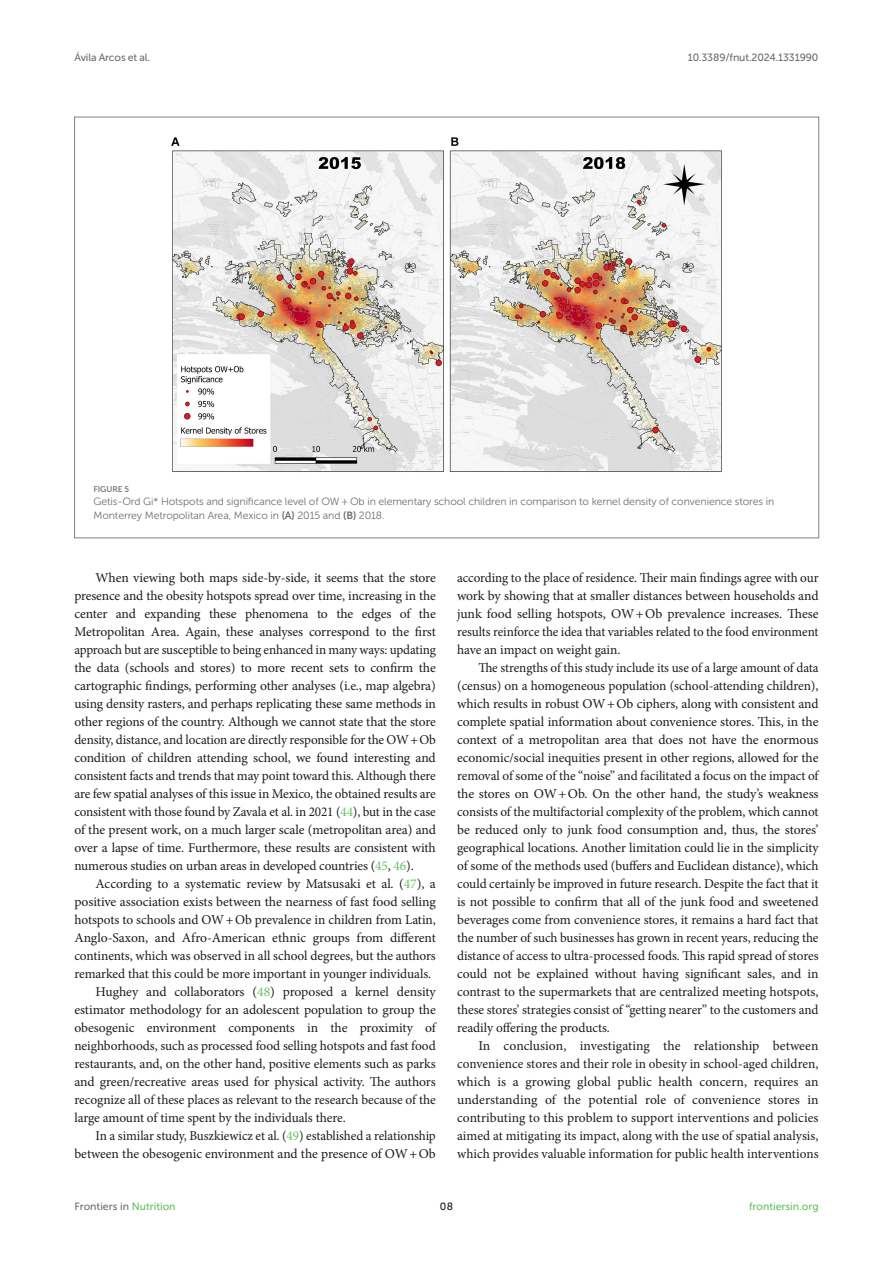
<style>
.page{position:relative;width:893px;height:1263px;background:#fff}
.page>*{position:absolute;margin:0;border:0;box-sizing:border-box;transform-origin:0 0}
.TEXT{font:13.5px/18px "Minion Pro";letter-spacing:-.005em;color:#1b1c1b;text-align:justify}
.FIG_LEG{font:10.5px/13.5px "Museo Sans 300";letter-spacing:-.01em;color:#706f70}
.t1{font:10.5px "Museo Sans 500";letter-spacing:-.015em;color:#706f70}
.t2{font:10.5px "Museo Sans 500";color:#65c161}
.t3{font:10.5px "Museo Sans 500";color:#1b1c1b}
.FIG_HD{font:8.25px "Museo Sans 700";letter-spacing:-.01em;color:#7e7f7f}
.s1{font-family:"Museo Sans 700"}
.s2{color:#65c161}
</style>
<div class="page">
<img style="left:171px;top:137px;width:551px;height:335px">
<p class="t1" style="left:74px;top:51px;width:77px">Ávila Arcos et al.</p>
<p class="t1" style="left:688px;top:51px;width:132px">10.3389/fnut.2024.1331990</p>
<p class="FIG_HD" style="left:94px;top:484px;width:37px">FIGURE 5</p>
<p class="FIG_LEG" style="left:94px;top:495px;width:682px">Getis-Ord Gi* Hotspots and significance level of OW + Ob in elementary school children in comparison to kernel density of convenience stores in<br>Monterrey Metropolitan Area, Mexico in <span class="s1">(A)</span> 2015 and <span class="s1">(B)</span> 2018.</p>
<p class="TEXT" style="left:74px;top:569px;width:363px;text-indent:21px">When viewing both maps side-by-side, it seems that the store presence and the obesity hotspots spread over time, increasing in the center and expanding these phenomena to the edges of the Metropolitan Area. Again, these analyses correspond to the first approach but are susceptible to being enhanced in many ways: updating the data (schools and stores) to more recent sets to confirm the cartographic findings, performing other analyses (i.e., map algebra) using density rasters, and perhaps replicating these same methods in other regions of the country. Although we cannot state that the store density, distance, and location are directly responsible for the OW+Ob condition of children attending school, we found interesting and consistent facts and trends that may point toward this. Although there are few spatial analyses of this issue in Mexico, the obtained results are consistent with those found by Zavala et al. in 2021 (<span class="s2">44</span>), but in the case of the present work, on a much larger scale (metropolitan area) and over a lapse of time. Furthermore, these results are consistent with numerous studies on urban areas in developed countries (<span class="s2">45</span>, <span class="s2">46</span>).</p>
<p class="TEXT" style="left:74px;top:875px;width:363px;text-indent:21px">According to a systematic review by Matsusaki et al. (<span class="s2">47</span>), a positive association exists between the nearness of fast food selling hotspots to schools and OW+Ob prevalence in children from Latin, Anglo-Saxon, and Afro-American ethnic groups from different continents, which was observed in all school degrees, but the authors remarked that this could be more important in younger individuals.</p>
<p class="TEXT" style="left:74px;top:983px;width:363px;text-indent:21px">Hughey and collaborators (<span class="s2">48</span>) proposed a kernel density estimator methodology for an adolescent population to group the obesogenic environment components in the proximity of neighborhoods, such as processed food selling hotspots and fast food restaurants, and, on the other hand, positive elements such as parks and green/recreative areas used for physical activity. The authors recognize all of these places as relevant to the research because of the large amount of time spent by the individuals there.</p>
<p class="TEXT" style="left:74px;top:1127px;width:363px;text-align:right">In a similar study, Buszkiewicz et al. (<span class="s2">49</span>) established a relationship between the obesogenic environment and the presence of OW+Ob</p>
<p class="TEXT" style="left:457px;top:569px;width:363px">according to the place of residence. Their main findings agree with our work by showing that at smaller distances between households and junk food selling hotspots, OW+Ob prevalence increases. These results reinforce the idea that variables related to the food environment have an impact on weight gain.</p>
<p class="TEXT" style="left:457px;top:659px;width:363px;text-indent:21px">The strengths of this study include its use of a large amount of data (census) on a homogeneous population (school-attending children), which results in robust OW+Ob ciphers, along with consistent and complete spatial information about convenience stores. This, in the context of a metropolitan area that does not have the enormous economic/social inequities present in other regions, allowed for the removal of some of the “noise” and facilitated a focus on the impact of the stores on OW+Ob. On the other hand, the study’s weakness consists of the multifactorial complexity of the problem, which cannot be reduced only to junk food consumption and, thus, the stores’ geographical locations. Another limitation could lie in the simplicity of some of the methods used (buffers and Euclidean distance), which could certainly be improved in future research. Despite the fact that it is not possible to confirm that all of the junk food and sweetened beverages come from convenience stores, it remains a hard fact that the number of such businesses has grown in recent years, reducing the distance of access to ultra-processed foods. This rapid spread of stores could not be explained without having significant sales, and in contrast to the supermarkets that are centralized meeting hotspots, these stores’ strategies consist of “getting nearer” to the customers and readily offering the products.</p>
<p class="TEXT" style="left:457px;top:1037px;width:363px;text-indent:21px">In conclusion, investigating the relationship between convenience stores and their role in obesity in school-aged children, which is a growing global public health concern, requires an understanding of the potential role of convenience stores in contributing to this problem to support interventions and policies aimed at mitigating its impact, along with the use of spatial analysis, which provides valuable information for public health interventions</p>
<p class="t1" style="left:74px;top:1200px;width:103px">Frontiers in <span class="s2">Nutrition</span></p>
<p class="t3" style="left:440px;top:1200px;width:15px">08</p>
<p class="t2" style="left:749px;top:1200px;width:71px">frontiersin.org</p>
</div>
